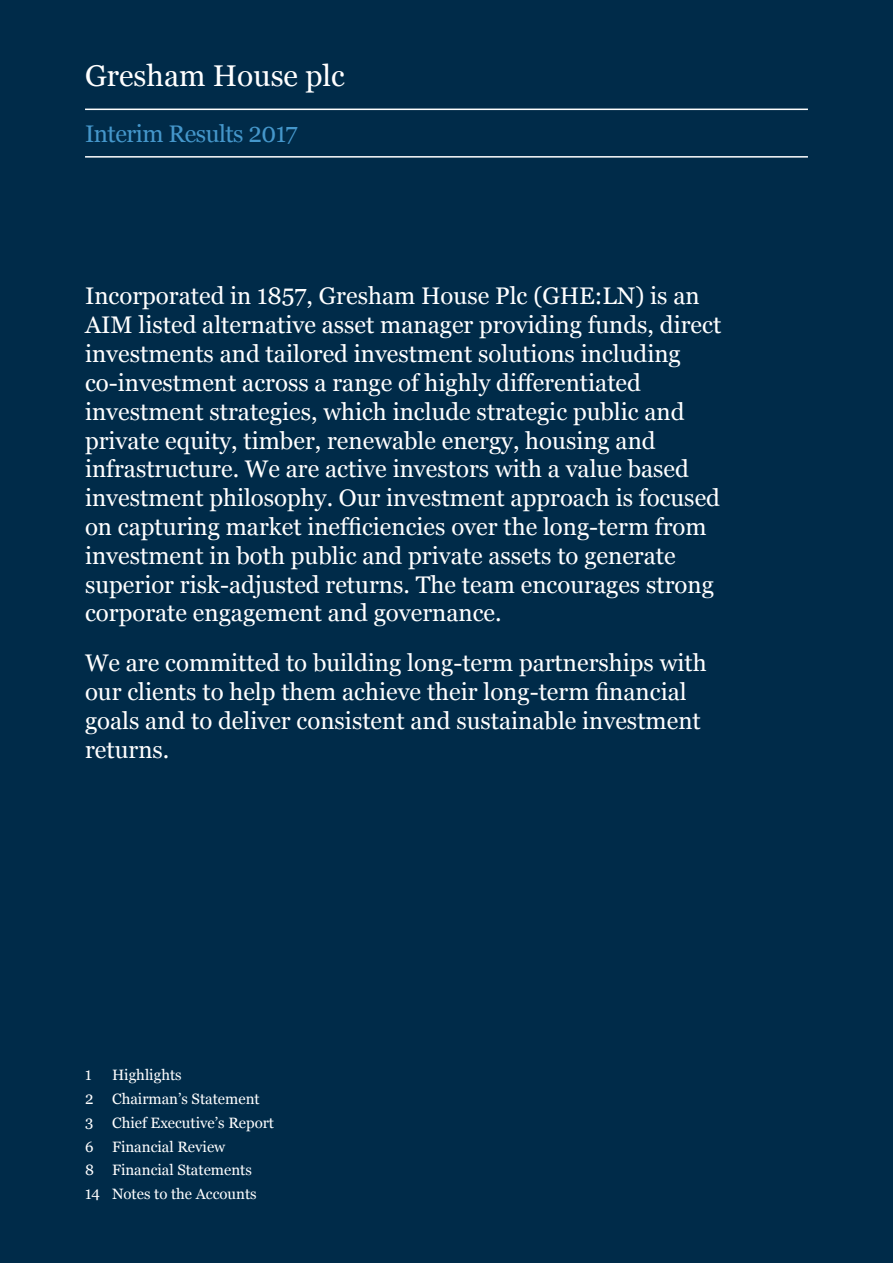
<style>
.page{position:relative;width:893px;height:1263px;background:#002b49}
.page>*{position:absolute;margin:0;border:0;box-sizing:border-box;transform-origin:0 0}
.t1{font:30px "Georgia";color:#fff}
.t2{font:24px/28.8px "Georgia";color:#fff}
.t3{font:24px "Georgia";letter-spacing:-.02em;color:#4597cb}
.t4{font:15px/23.7px "Georgia";color:#fff}
</style>
<div class="page">
<hr style="left:85px;top:109px;width:723px;height:1px;background:#fff">
<hr style="left:85px;top:156px;width:723px;height:2px;background:#fff">
<p class="t1" style="left:85px;top:59px;width:261px">Gresham House plc</p>
<p class="t3" style="left:85px;top:120px;width:214px">Interim Results 2017</p>
<p class="t2" style="left:85px;top:282px;width:638px">Incorporated in 1857, Gresham House Plc (GHE:LN) is an AIM listed alternative asset manager providing funds, direct investments and tailored investment solutions including co-investment across a range of highly differentiated investment strategies, which include strategic public and private equity, timber, renewable energy, housing and infrastructure. We are active investors with a value based investment philosophy. Our investment approach is focused on capturing market inefficiencies over the long-term from investment in both public and private assets to generate superior risk-adjusted returns. The team encourages strong corporate engagement and governance.</p>
<p class="t2" style="left:85px;top:649px;width:623px">We are committed to building long-term partnerships with our clients to help them achieve their long-term financial goals and to deliver consistent and sustainable investment returns.</p>
<p class="t4" style="left:85px;top:1063px;width:191px;text-indent:27px">Highlights<br>2 Chairman’s Statement<br>3 Chief Executive’s Report<br>6 Financial Review<br>8 Financial Statements<br>14 Notes to the Accounts</p>
<p class="t4" style="left:85px;top:1063px;width:8px">1</p>
</div>
